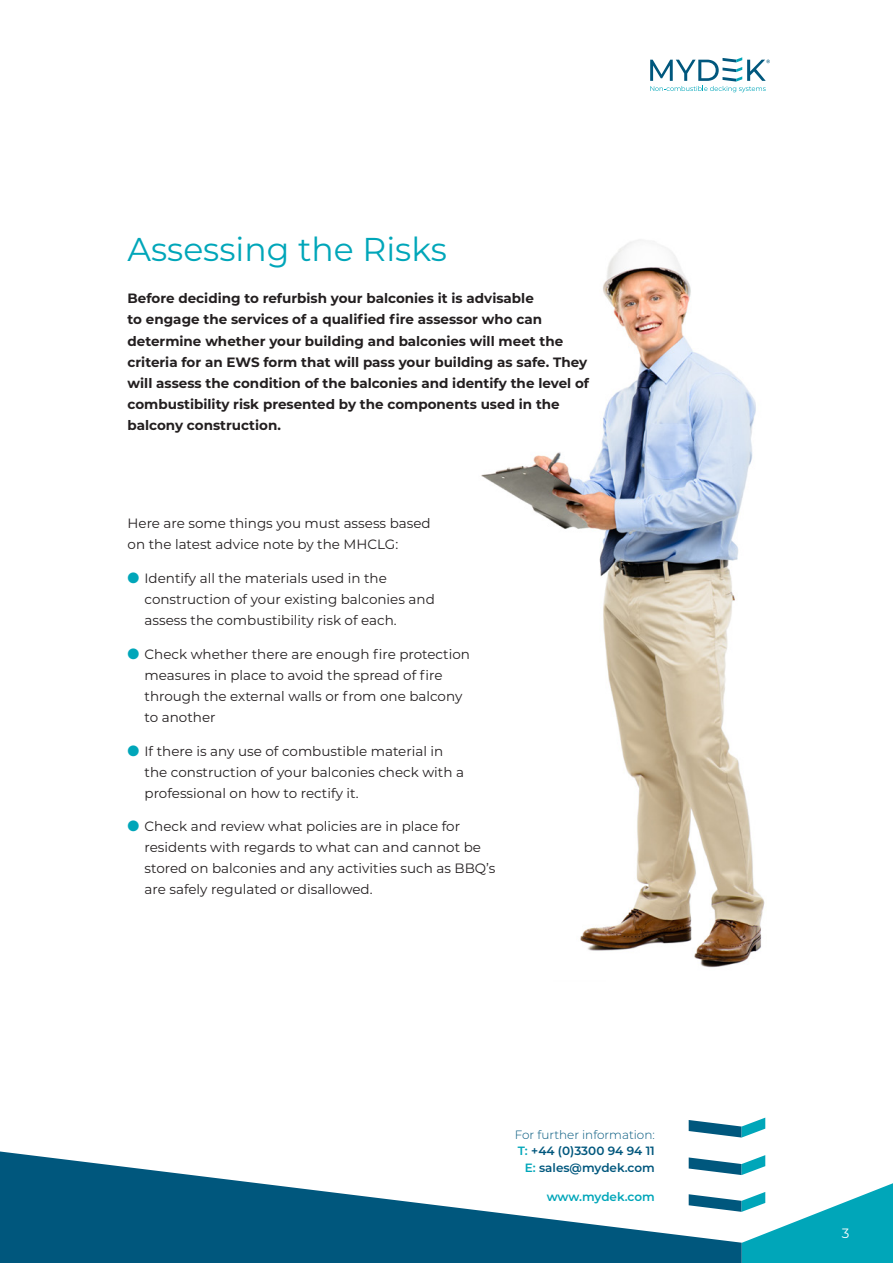
<style>
.page{position:relative;width:893px;height:1263px;background:#fff}
.page>*{position:absolute;margin:0;border:0;box-sizing:border-box;transform-origin:0 0}
.Page_heading{font:33px "Montserrat";color:#00a6b9}
.Body_text{font:13.5px/21px "Montserrat";color:#231f20}
.Body_text_intro{font:700 13.5px/21px "Montserrat";color:#231f20}
.t1{font:13.5px "Montserrat";color:#fff}
.t2{font:600 12px/16.5px "Montserrat";color:#00577d;text-align:right}
.t3{font:600 12px "Montserrat";letter-spacing:-.01em;color:#00a6b9}
.s1{color:#00a6b9}
.s2{font-weight:300}
</style>
<div class="page">
<svg style="left:742px;top:1155px;width:151px;height:108px"></svg>
<svg style="left:689px;top:1117px;width:76px;height:20px"></svg>
<svg style="left:0;top:1151px;width:742px;height:112px;fill:#00577d"></svg>
<svg style="left:650px;top:57px;width:120px;height:35px"></svg>
<img style="left:481px;top:240px;width:284px;height:728px">
<p class="Page_heading" style="left:128px;top:227px;width:321px">Assessing the Risks</p>
<p class="Body_text_intro" style="left:128px;top:287px;width:463px">Before deciding to refurbish your balconies it is advisable<br>to engage the services of a qualified fire assessor who can determine whether your building and balconies will meet the criteria for an EWS form that will pass your building as safe. They will assess the condition of the balconies and identify the level of combustibility risk presented by the components used in the balcony construction.</p>
<p class="Body_text" style="left:128px;top:513px;width:305px">Here are some things you must assess based on the latest advice note by the MHCLG:</p>
<p class="Body_text" style="left:145px;top:567px;width:292px;text-indent:-17px"><span class="s1">●</span> Identify all the materials used in the construction of your existing balconies and assess the combustibility risk of each.</p>
<p class="Body_text" style="left:145px;top:643px;width:327px;text-indent:-17px"><span class="s1">●</span> Check whether there are enough fire protection measures in place to avoid the spread of fire through the external walls or from one balcony to another</p>
<p class="Body_text" style="left:145px;top:740px;width:321px;text-indent:-17px"><span class="s1">●</span> If there is any use of combustible material in the construction of your balconies check with a professional on how to rectify it.</p>
<p class="Body_text" style="left:145px;top:816px;width:352px;text-indent:-17px"><span class="s1">●</span> Check and review what policies are in place for residents with regards to what can and cannot be stored on balconies and any activities such as BBQ’s are safely regulated or disallowed.</p>
<p class="t2" style="left:515px;top:1125px;width:141px"><span class="s2">For further information:<br></span><span class="s1">T:</span> +44 (0)3300 94 94 11<br><span class="s1">E:</span> sales@mydek.com</p>
<p class="t3" style="left:547px;top:1188px;width:110px">www.mydek.com</p>
<p class="t1" style="left:842px;top:1224px;width:9px">3</p>
</div>
